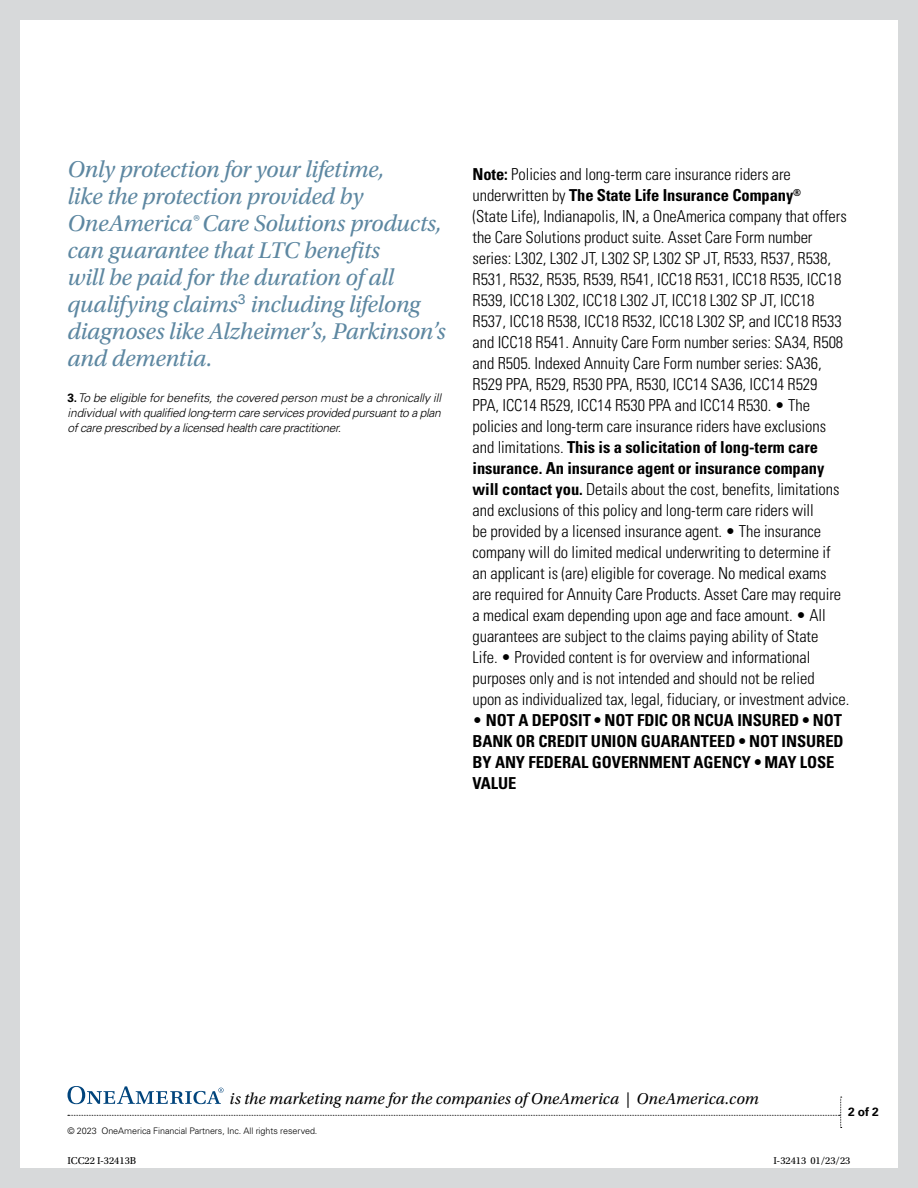
<style>
.page{position:relative;width:918px;height:1188px;background:#d7d9da}
.page>*{position:absolute;margin:0;border:0;box-sizing:border-box;transform-origin:0 0}
.t1{font:italic 24px/27px "Utopia Std";letter-spacing:-.015em;color:#5d87a1}
.t2{font:300 condensed 16.5px/21px "Univers LT Std";letter-spacing:-.005em;color:#000}
.t3{font:700 condensed 16.5px/21px "Univers LT Std";letter-spacing:-.005em;color:#000}
.t4{font:italic 16.5px "Utopia Std";letter-spacing:.01em;color:#000}
.t5{font:italic 300 12px/15px "Univers LT Std";letter-spacing:-.03em;color:#000;text-align:justify}
.t6{font:700 12px "Univers LT Std";color:#000}
.t7{font:10.5px "Utopia Std";letter-spacing:-.005em;color:#000}
.t8{font:300 9px "Univers LT Std";letter-spacing:-.005em;color:#000}
.s1{font-weight:700;font-style:normal}
.s2{font-weight:700}
.s3{font-weight:300}
</style>
<div class="page">
<div style="left:20px;top:20px;width:878px;height:1147px;background:#fff"></div>
<svg style="left:67px;top:1086px;width:775px;height:42px"></svg>
<p class="t1" style="left:67px;top:156px;width:380px">Only protection for your lifetime,<br>like the protection provided by OneAmerica® Care Solutions products, can guarantee that LTC benefits<br>will be paid for the duration of all qualifying claims<sup>3</sup> including lifelong diagnoses like Alzheimer’s, Parkinson’s and dementia.</p>
<p class="t5" style="left:68px;top:390px;width:375px"><span class="s1">3.</span> To be eligible for benefits, the covered person must be a chronically ill individual with qualified long-term care services provided pursuant to a plan of care prescribed by a licensed health care practitioner.</p>
<p class="t2" style="left:472px;top:164px;width:378px"><span class="s2">Note:</span> Policies and long-term care insurance riders are underwritten by <span class="s2">The State Life Insurance Company</span><sup>®<br></sup>(State Life), Indianapolis, IN, a OneAmerica company that offers the Care Solutions product suite. Asset Care Form number series: L302, L302 JT, L302 SP, L302 SP JT, R533, R537, R538, R531, R532, R535, R539, R541, ICC18 R531, ICC18 R535, ICC18<br>R539, ICC18 L302, ICC18 L302 JT, ICC18 L302 SP JT, ICC18<br>R537, ICC18 R538, ICC18 R532, ICC18 L302 SP, and ICC18 R533 and ICC18 R541. Annuity Care Form number series: SA34, R508 and R505. Indexed Annuity Care Form number series: SA36, R529 PPA, R529, R530 PPA, R530, ICC14 SA36, ICC14 R529<br>PPA, ICC14 R529, ICC14 R530 PPA and ICC14 R530. • The policies and long-term care insurance riders have exclusions and limitations. <span class="s2">This is a solicitation of long-term care insurance. An insurance agent or insurance company will contact you.</span> Details about the cost, benefits, limitations and exclusions of this policy and long-term care riders will<br>be provided by a licensed insurance agent. • The insurance company will do limited medical underwriting to determine if<br>an applicant is (are) eligible for coverage. No medical exams are required for Annuity Care Products. Asset Care may require a medical exam depending upon age and face amount. • All guarantees are subject to the claims paying ability of State<br>Life. • Provided content is for overview and informational purposes only and is not intended and should not be relied<br>upon as individualized tax, legal, fiduciary, or investment advice.</p>
<p class="t3" style="left:472px;top:710px;width:373px"><span class="s3">•</span> NOT A DEPOSIT • NOT FDIC OR NCUA INSURED • NOT BANK OR CREDIT UNION GUARANTEED • NOT INSURED BY ANY FEDERAL GOVERNMENT AGENCY • MAY LOSE VALUE</p>
<p class="t4" style="left:230px;top:1090px;width:531px">is the marketing name for the companies of OneAmerica | OneAmerica.com</p>
<p class="t8" style="left:68px;top:1125px;width:251px">© 2023 OneAmerica Financial Partners, Inc. All rights reserved.</p>
<p class="t6" style="left:848px;top:1105px;width:32px">2 of 2</p>
<p class="t7" style="left:68px;top:1155px;width:70px">ICC22 I-32413B</p>
<p class="t7" style="left:774px;top:1155px;width:79px">I-32413 01/23/23</p>
</div>
